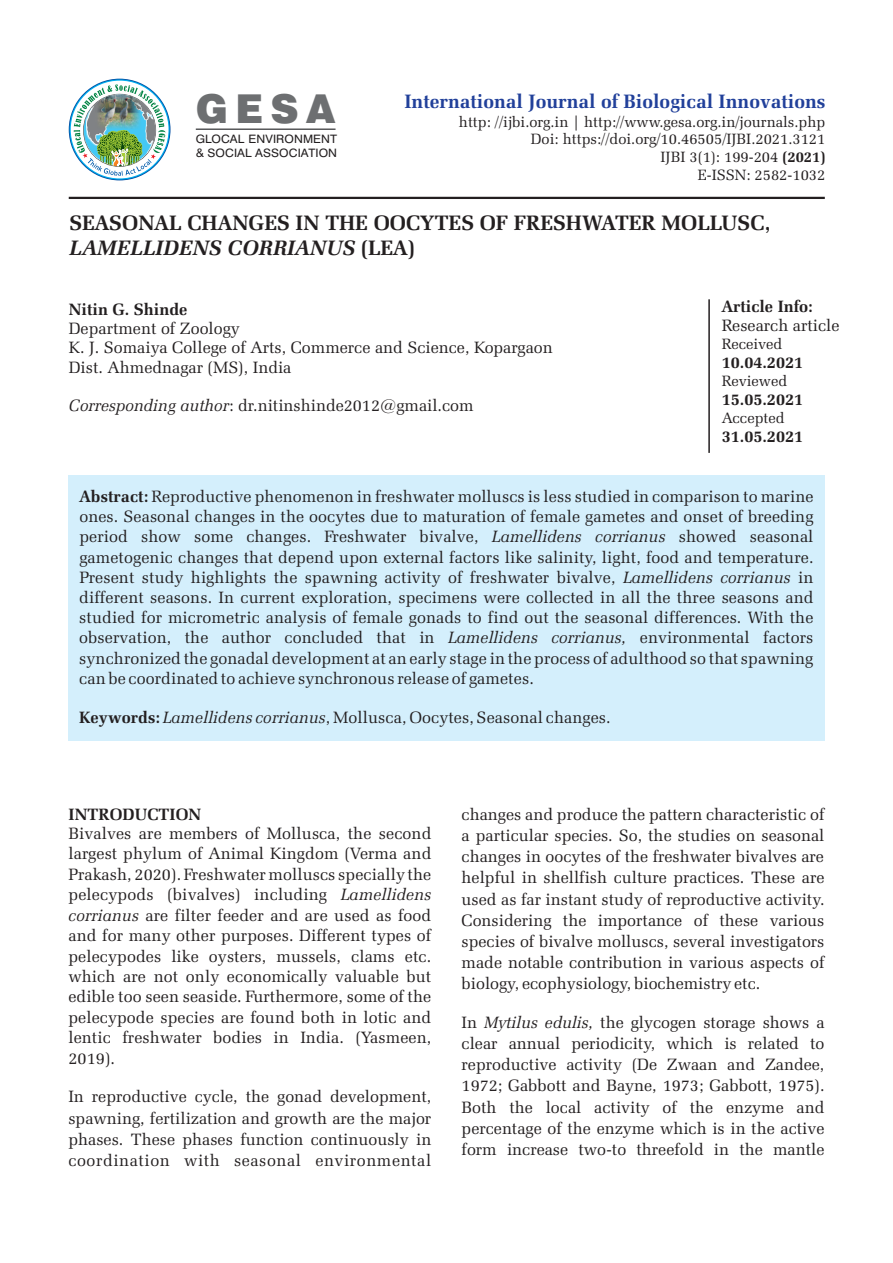
<style>
.page{position:relative;width:893px;height:1263px;background:#fff}
.page>*{position:absolute;margin:0;border:0;box-sizing:border-box;transform-origin:0 0}
.t1{font:900 39.75px "Swiss 721 BT";color:#6d6f71}
.t2{font:700 21px/24.6px "Zapf Elliptical 711 BT";color:#231f20}
.t3{font:700 19.5px "Zapf Elliptical 711 BT";color:#21409a}
.t4{font:16.5px/21.1px "Zapf Elliptical 711 BT";color:#231f20;text-align:justify}
.t5{font:700 16.5px "Zapf Elliptical 711 BT";color:#231f20}
.t6{font:15px/17.5px "Zapf Elliptical 711 BT";color:#231f20;text-align:right}
.t7{font:11.55px/14px "Swiss 721 BT";letter-spacing:.005em;color:#231f20;scale:1.06 1}
.s1{font-weight:700}
.s2{font-style:italic}
</style>
<div class="page">
<div style="left:68px;top:476px;width:756px;height:265px;background:#d4effc"></div>
<hr style="left:69px;top:197px;width:756px;height:2px;background:#231f20">
<hr style="left:708px;top:299px;width:2px;height:154px;background:#231f20">
<img style="left:74px;top:84px;width:92px;height:92px">
<hr style="left:196px;top:128px;width:140px;height:2px;background:#58595b">
<h1 class="t1" style="left:196px;top:93px;width:141px">GESA</h1>
<p class="t7" style="left:196px;top:133px;width:135px">GLOCAL ENVIRONMENT &amp; SOCIAL ASSOCIATION</p>
<p class="t3" style="left:404px;top:94px;width:422px">International Journal of Biological Innovations</p>
<p class="t6" style="left:459px;top:114px;width:368px">http: //ijbi.org.in | http://www.gesa.org.in/journals.php Doi: https://doi.org/10.46505/IJBI.2021.3121<br>IJBI 3(1): 199-204 <span class="s1">(2021)<br></span>E-ISSN: 2582-1032</p>
<p class="t2" style="left:69px;top:212px;width:703px">SEASONAL CHANGES IN THE OOCYTES OF FRESHWATER MOLLUSC,<br><span class="s2">LAMELLIDENS CORRIANUS</span> (LEA)</p>
<p class="t5" style="left:69px;top:302px;width:120px">Nitin G. Shinde</p>
<p class="t4" style="left:69px;top:320px;width:485px;line-height:19.2px;text-align:left">Department of Zoology<br>K. J. Somaiya College of Arts, Commerce and Science, Kopargaon<br>Dist. Ahmednagar (MS), India</p>
<p class="t4" style="left:69px;top:396px;width:406px"><span class="s2">Corresponding author</span>: dr.nitinshinde2012@gmail.com</p>
<p class="t5" style="left:722px;top:299px;width:93px">Article Info:</p>
<p class="t4" style="left:722px;top:316px;width:119px">Research article</p>
<p class="t6" style="left:722px;top:336px;width:62px">Received</p>
<p class="t5" style="left:722px;top:355px;width:83px">10.04.2021</p>
<p class="t6" style="left:722px;top:373px;width:67px">Reviewed</p>
<p class="t5" style="left:722px;top:392px;width:83px">15.05.2021</p>
<p class="t6" style="left:722px;top:410px;width:65px">Accepted</p>
<p class="t5" style="left:722px;top:429px;width:83px">31.05.2021</p>
<p class="t4" style="left:79px;top:487px;width:736px;line-height:20.2px"><span class="s1">Abstract:</span> Reproductive phenomenon in freshwater molluscs is less studied in comparison to marine ones. Seasonal changes in the oocytes due to maturation of female gametes and onset of breeding period show some changes. Freshwater bivalve, <span class="s2">Lamellidens corrianus</span> showed seasonal gametogenic changes that depend upon external factors like salinity, light, food and temperature.<br>Present study highlights the spawning activity of freshwater bivalve, <span class="s2">Lamellidens corrianus</span> in different seasons. In current exploration, specimens were collected in all the three seasons and studied for micrometric analysis of female gonads to find out the seasonal differences. With the observation, the author concluded that in <span class="s2">Lamellidens corrianus,</span> environmental factors synchronized the gonadal development at an early stage in the process of adulthood so that spawning can be coordinated to achieve synchronous release of gametes.</p>
<p class="t4" style="left:79px;top:708px;width:533px"><span class="s1">Keywords:</span> <span class="s2">Lamellidens corrianus</span>, Mollusca, Oocytes, Seasonal changes.</p>
<p class="t5" style="left:68px;top:807px;width:134px">INTRODUCTION</p>
<p class="t4" style="left:68px;top:824px;width:364px;line-height:20.4px">Bivalves are members of Mollusca, the second largest phylum of Animal Kingdom (Verma and Prakash, 2020). Freshwater molluscs specially the pelecypods (bivalves) including <span class="s2">Lamellidens corrianus</span> are filter feeder and are used as food and for many other purposes. Different types of pelecypodes like oysters, mussels, clams etc. which are not only economically valuable but edible too seen seaside. Furthermore, some of the pelecypode species are found both in lotic and lentic freshwater bodies in India. (Yasmeen, 2019).</p>
<p class="t4" style="left:68px;top:1087px;width:364px">In reproductive cycle, the gonad development, spawning, fertilization and growth are the major phases. These phases function continuously in coordination with seasonal environmental</p>
<p class="t4" style="left:462px;top:805px;width:364px">changes and produce the pattern characteristic of a particular species. So, the studies on seasonal changes in oocytes of the freshwater bivalves are helpful in shellfish culture practices. These are used as far instant study of reproductive activity.<br>Considering the importance of these various species of bivalve molluscs, several investigators made notable contribution in various aspects of biology, ecophysiology, biochemistry etc.</p>
<p class="t4" style="left:462px;top:1013px;width:364px">In <span class="s2">Mytilus edulis,</span> the glycogen storage shows a clear annual periodicity, which is related to reproductive activity (De Zwaan and Zandee, 1972; Gabbott and Bayne, 1973; Gabbott, 1975).<br>Both the local activity of the enzyme and percentage of the enzyme which is in the active form increase two-to threefold in the mantle</p>
</div>
